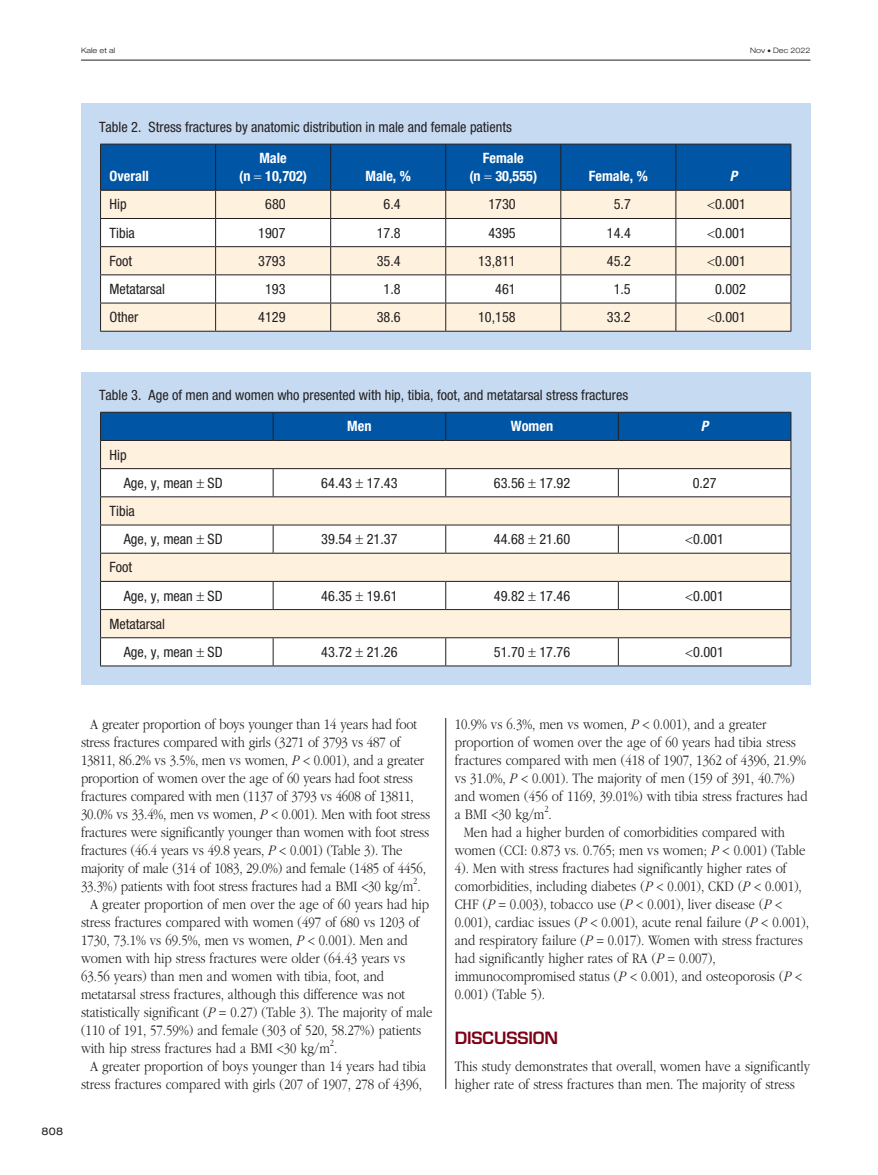
<style>
.page{position:relative;width:878px;height:1175px;background:#fff}
.page>*{position:absolute;margin:0;border:0;box-sizing:border-box;transform-origin:0 0}
.t1{font:600 16.5px "Eurostile LT Std";letter-spacing:-.005em;color:#7d0216}
.t2{font:300 15px/18px "ITC Garamond Std";color:#231f20;scale:.85 1}
.t3{font:condensed 14.25px/28.2px "Helvetica Neue LT Std";color:#231f20}
.t4{font:700 condensed 14.25px/18px "Helvetica Neue LT Std";color:#fff;text-align:center}
.t5{font:italic 700 condensed 14.25px "Helvetica Neue LT Std";color:#fff}
.t6{font:expanded 10.5px "Helvetica Neue LT Std";color:#231f20}
.t7{font:300 9.75px "ITC Garamond Std";color:#231f20;scale:.85 1}
.t8{font:300 expanded 7.5px "Helvetica Neue LT Std";color:#231f20}
.s1{font-style:italic}
</style>
<div class="page">
<hr style="left:81px;top:60px;width:729px;height:1px;background:#231f20">
<hr style="left:445px;top:718px;width:1px;height:370px;background:#231f20">
<div style="left:81px;top:104px;width:729px;height:245px;background:#c6dbf1"></div>
<hr style="left:100px;top:331px;width:116px;height:1px;background:#231f20">
<hr style="left:216px;top:331px;width:115px;height:1px;background:#231f20">
<hr style="left:330px;top:331px;width:116px;height:1px;background:#231f20">
<hr style="left:446px;top:331px;width:115px;height:1px;background:#231f20">
<hr style="left:561px;top:331px;width:115px;height:1px;background:#231f20">
<hr style="left:675px;top:331px;width:116px;height:1px;background:#231f20">
<div style="left:81px;top:372px;width:729px;height:312px;background:#c6dbf1"></div>
<hr style="left:100px;top:665px;width:173px;height:1px;background:#231f20">
<hr style="left:273px;top:665px;width:173px;height:1px;background:#231f20">
<hr style="left:446px;top:665px;width:172px;height:1px;background:#231f20">
<hr style="left:618px;top:665px;width:173px;height:1px;background:#231f20">
<svg style="left:100px;top:144px;width:691px;height:187px;background:#b8c7d2"></svg>
<svg style="left:100px;top:412px;width:691px;height:253px;background:#dadede"></svg>
<p class="t8" style="left:81px;top:46px;width:36px">Kale et al</p>
<p class="t8" style="left:750px;top:46px;width:62px">Nov • Dec 2022</p>
<p class="t3" style="left:99px;top:112px;width:414px">Table 2. Stress fractures by anatomic distribution in male and female patients</p>
<p class="t4" style="left:110px;top:167px;width:41px">Overall</p>
<p class="t4" style="left:239px;top:149px;width:69px">Male<br>(n 10,702)</p>
<p class="t4" style="left:469px;top:149px;width:69px">Female<br>(n 30,555)</p>
<p class="t4" style="left:365px;top:167px;width:47px">Male, %</p>
<p class="t4" style="left:589px;top:167px;width:60px">Female, %</p>
<p class="t5" style="left:729px;top:168px;width:9px">P</p>
<p class="t3" style="left:110px;top:190px;width:19px">Hip</p>
<p class="t3" style="left:265px;top:190px;width:22px">680</p>
<p class="t3" style="left:383px;top:190px;width:19px">6.4</p>
<p class="t3" style="left:488px;top:190px;width:29px">1730</p>
<p class="t3" style="left:613px;top:190px;width:19px">5.7</p>
<p class="t3" style="left:715px;top:190px;width:32px">0.001</p>
<p class="t3" style="left:110px;top:218px;width:27px">Tibia</p>
<p class="t3" style="left:258px;top:218px;width:29px">1907</p>
<p class="t3" style="left:377px;top:218px;width:25px">17.8</p>
<p class="t3" style="left:488px;top:218px;width:29px">4395</p>
<p class="t3" style="left:607px;top:218px;width:25px">14.4</p>
<p class="t3" style="left:715px;top:218px;width:32px">0.001</p>
<p class="t3" style="left:110px;top:247px;width:24px">Foot</p>
<p class="t3" style="left:258px;top:247px;width:29px">3793</p>
<p class="t3" style="left:377px;top:247px;width:25px">35.4</p>
<p class="t3" style="left:478px;top:247px;width:39px">13,811</p>
<p class="t3" style="left:607px;top:247px;width:25px">45.2</p>
<p class="t3" style="left:715px;top:247px;width:32px">0.001</p>
<p class="t3" style="left:109px;top:275px;width:57px">Metatarsal</p>
<p class="t3" style="left:265px;top:275px;width:22px">193</p>
<p class="t3" style="left:383px;top:275px;width:19px">1.8</p>
<p class="t3" style="left:495px;top:275px;width:22px">461</p>
<p class="t3" style="left:613px;top:275px;width:19px">1.5</p>
<p class="t3" style="left:715px;top:275px;width:32px">0.002</p>
<p class="t3" style="left:109px;top:303px;width:30px">Other</p>
<p class="t3" style="left:258px;top:303px;width:29px">4129</p>
<p class="t3" style="left:377px;top:303px;width:25px">38.6</p>
<p class="t3" style="left:478px;top:303px;width:39px">10,158</p>
<p class="t3" style="left:607px;top:303px;width:25px">33.2</p>
<p class="t3" style="left:715px;top:303px;width:32px">0.001</p>
<p class="t3" style="left:99px;top:380px;width:530px">Table 3. Age of men and women who presented with hip, tibia, foot, and metatarsal stress fractures</p>
<p class="t4" style="left:347px;top:417px;width:26px">Men</p>
<p class="t4" style="left:511px;top:417px;width:44px">Women</p>
<p class="t5" style="left:701px;top:418px;width:9px">P</p>
<p class="t3" style="left:124px;top:440px;width:100px;text-indent:-14px">Hip<br>Age, y, mean SD</p>
<p class="t3" style="left:321px;top:468px;width:78px">64.43 17.43</p>
<p class="t3" style="left:494px;top:468px;width:78px">63.56 17.92</p>
<p class="t3" style="left:692px;top:468px;width:25px">0.27</p>
<p class="t3" style="left:124px;top:497px;width:100px;text-indent:-14px">Tibia<br>Age, y, mean SD</p>
<p class="t3" style="left:124px;top:553px;width:100px;text-indent:-14px">Foot<br>Age, y, mean SD</p>
<p class="t3" style="left:124px;top:609px;width:100px;text-indent:-14px">Metatarsal<br>Age, y, mean SD</p>
<p class="t3" style="left:321px;top:525px;width:78px">39.54 21.37</p>
<p class="t3" style="left:494px;top:525px;width:78px">44.68 21.60</p>
<p class="t3" style="left:693px;top:525px;width:32px">0.001</p>
<p class="t3" style="left:321px;top:581px;width:78px">46.35 19.61</p>
<p class="t3" style="left:494px;top:581px;width:78px">49.82 17.46</p>
<p class="t3" style="left:693px;top:581px;width:32px">0.001</p>
<p class="t3" style="left:321px;top:637px;width:78px">43.72 21.26</p>
<p class="t3" style="left:494px;top:637px;width:78px">51.70 17.76</p>
<p class="t3" style="left:693px;top:637px;width:32px">0.001</p>
<p class="t6" style="left:42px;top:1125px;width:23px">808</p>
<p class="t2" style="left:81px;top:715px;width:412px;text-indent:9px">A greater proportion of boys younger than 14 years had foot stress fractures compared with girls (3271 of 3793 vs 487 of 13811, 86.2% vs 3.5%, men vs women, <span class="s1">P</span> 0.001), and a greater proportion of women over the age of 60 years had foot stress fractures compared with men (1137 of 3793 vs 4608 of 13811, 30.0% vs 33.4%, men vs women, <span class="s1">P</span> 0.001). Men with foot stress fractures were significantly younger than women with foot stress fractures (46.4 years vs 49.8 years, <span class="s1">P</span> 0.001) (Table 3). The majority of male (314 of 1083, 29.0%) and female (1485 of 4456, 33.3%) patients with foot stress fractures had a BMI 30 kg/m .</p>
<p class="t7" style="left:413px;top:875px;width:6px">2</p>
<p class="t2" style="left:81px;top:895px;width:415px;text-indent:9px">A greater proportion of men over the age of 60 years had hip stress fractures compared with women (497 of 680 vs 1203 of 1730, 73.1% vs 69.5%, men vs women, <span class="s1">P</span> 0.001). Men and women with hip stress fractures were older (64.43 years vs 63.56 years) than men and women with tibia, foot, and metatarsal stress fractures, although this difference was not statistically significant (<span class="s1">P</span> 0.27) (Table 3). The majority of male (110 of 191, 57.59%) and female (303 of 520, 58.27%) patients with hip stress fractures had a BMI 30 kg/m .</p>
<p class="t7" style="left:330px;top:1037px;width:6px">2</p>
<p class="t2" style="left:81px;top:1057px;width:408px;text-align:right">A greater proportion of boys younger than 14 years had tibia stress fractures compared with girls (207 of 1907, 278 of 4396,</p>
<p class="t2" style="left:454px;top:715px;width:416px">10.9% vs 6.3%, men vs women, <span class="s1">P</span> 0.001), and a greater proportion of women over the age of 60 years had tibia stress fractures compared with men (418 of 1907, 1362 of 4396, 21.9% vs 31.0%, <span class="s1">P</span> 0.001). The majority of men (159 of 391, 40.7%) and women (456 of 1169, 39.01%) with tibia stress fractures had a BMI 30 kg/m .</p>
<p class="t7" style="left:544px;top:803px;width:6px">2</p>
<p class="t2" style="left:454px;top:823px;width:418px;text-indent:9px">Men had a higher burden of comorbidities compared with women (CCI: 0.873 vs. 0.765; men vs women; <span class="s1">P</span> 0.001) (Table 4). Men with stress fractures had significantly higher rates of comorbidities, including diabetes (<span class="s1">P</span> 0.001), CKD (<span class="s1">P</span> 0.001), CHF (<span class="s1">P</span> 0.003), tobacco use (<span class="s1">P</span> 0.001), liver disease (<span class="s1">P </span>0.001), cardiac issues (<span class="s1">P</span> 0.001), acute renal failure (<span class="s1">P</span> 0.001), and respiratory failure (<span class="s1">P</span> 0.017). Women with stress fractures had significantly higher rates of RA (<span class="s1">P</span> 0.007), immunocompromised status (<span class="s1">P</span> 0.001), and osteoporosis (<span class="s1">P </span>0.001) (Table 5).</p>
<p class="t1" style="left:454px;top:1027px;width:105px">DISCUSSION</p>
<p class="t2" style="left:454px;top:1057px;width:419px">This study demonstrates that overall, women have a significantly higher rate of stress fractures than men. The majority of stress</p>
</div>
